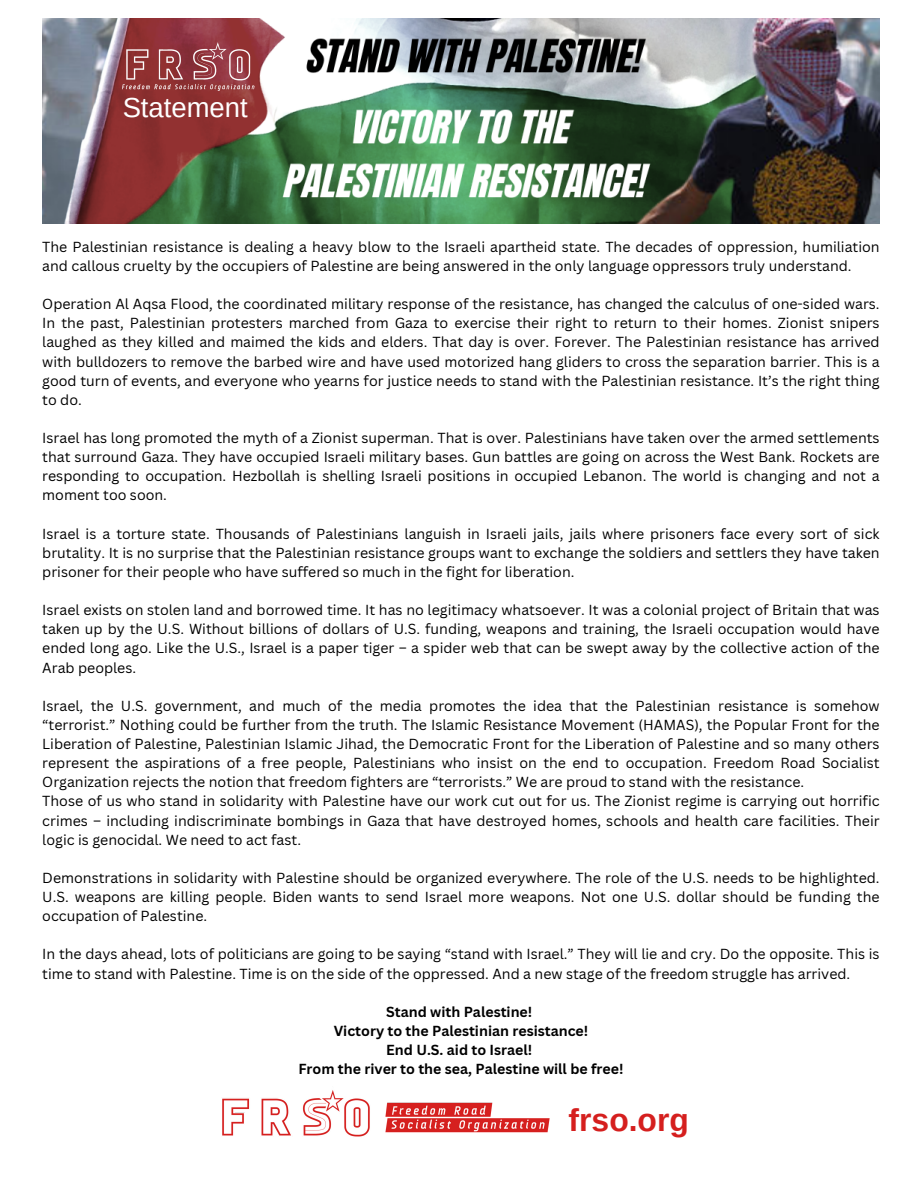
<style>
.page{position:relative;width:918px;height:1188px;background:#fff}
.page>*{position:absolute;margin:0;border:0;box-sizing:border-box;transform-origin:0 0}
.t1{font:700 31.8px "Arimo";color:#d51f1e}
.t2{font:27.45px "Arimo";color:#fff}
.t3{font:14.1px/19.2px "Canva Sans";color:#000;text-align:justify}
.t4{font:700 14.1px "Canva Sans";color:#000}
</style>
<div class="page">
<img style="left:42px;top:18px;width:837px;height:205px">
<img style="left:115px;top:41px;width:145px;height:51px">
<img style="left:222px;top:1090px;width:328px;height:47px">
<p class="t2" style="left:123px;top:92px;width:127px">Statement</p>
<p class="t3" style="left:42px;top:237px;width:839px">The Palestinian resistance is dealing a heavy blow to the Israeli apartheid state. The decades of oppression, humiliation and callous cruelty by the occupiers of Palestine are being answered in the only language oppressors truly understand.</p>
<p class="t3" style="left:42px;top:294px;width:839px">Operation Al Aqsa Flood, the coordinated military response of the resistance, has changed the calculus of one-sided wars.<br>In the past, Palestinian protesters marched from Gaza to exercise their right to return to their homes. Zionist snipers laughed as they killed and maimed the kids and elders. That day is over. Forever. The Palestinian resistance has arrived with bulldozers to remove the barbed wire and have used motorized hang gliders to cross the separation barrier. This is a good turn of events, and everyone who yearns for justice needs to stand with the Palestinian resistance. It’s the right thing to do.</p>
<p class="t3" style="left:42px;top:428px;width:839px">Israel has long promoted the myth of a Zionist superman. That is over. Palestinians have taken over the armed settlements that surround Gaza. They have occupied Israeli military bases. Gun battles are going on across the West Bank. Rockets are responding to occupation. Hezbollah is shelling Israeli positions in occupied Lebanon. The world is changing and not a moment too soon.</p>
<p class="t3" style="left:42px;top:524px;width:839px">Israel is a torture state. Thousands of Palestinians languish in Israeli jails, jails where prisoners face every sort of sick brutality. It is no surprise that the Palestinian resistance groups want to exchange the soldiers and settlers they have taken prisoner for their people who have suffered so much in the fight for liberation.</p>
<p class="t3" style="left:42px;top:600px;width:839px">Israel exists on stolen land and borrowed time. It has no legitimacy whatsoever. It was a colonial project of Britain that was taken up by the U.S. Without billions of dollars of U.S. funding, weapons and training, the Israeli occupation would have ended long ago. Like the U.S., Israel is a paper tiger – a spider web that can be swept away by the collective action of the Arab peoples.</p>
<p class="t3" style="left:42px;top:696px;width:839px">Israel, the U.S. government, and much of the media promotes the idea that the Palestinian resistance is somehow “terrorist.” Nothing could be further from the truth. The Islamic Resistance Movement (HAMAS), the Popular Front for the Liberation of Palestine, Palestinian Islamic Jihad, the Democratic Front for the Liberation of Palestine and so many others represent the aspirations of a free people, Palestinians who insist on the end to occupation. Freedom Road Socialist Organization rejects the notion that freedom fighters are “terrorists.” We are proud to stand with the resistance.</p>
<p class="t3" style="left:42px;top:791px;width:839px">Those of us who stand in solidarity with Palestine have our work cut out for us. The Zionist regime is carrying out horrific crimes – including indiscriminate bombings in Gaza that have destroyed homes, schools and health care facilities. Their logic is genocidal. We need to act fast.</p>
<p class="t3" style="left:42px;top:868px;width:839px">Demonstrations in solidarity with Palestine should be organized everywhere. The role of the U.S. needs to be highlighted.<br>U.S. weapons are killing people. Biden wants to send Israel more weapons. Not one U.S. dollar should be funding the occupation of Palestine.</p>
<p class="t3" style="left:42px;top:944px;width:839px">In the days ahead, lots of politicians are going to be saying “stand with Israel.” They will lie and cry. Do the opposite. This is time to stand with Palestine. Time is on the side of the oppressed. And a new stage of the freedom struggle has arrived.</p>
<p class="t4" style="left:386px;top:1002px;width:148px">Stand with Palestine!</p>
<p class="t4" style="left:334px;top:1021px;width:256px">Victory to the Palestinian resistance!</p>
<p class="t4" style="left:386px;top:1040px;width:148px">End U.S. aid to Israel!</p>
<p class="t4" style="left:298px;top:1059px;width:327px">From the river to the sea, Palestine will be free!</p>
<p class="t1" style="left:569px;top:1103px;width:122px">frso.org</p>
</div>
